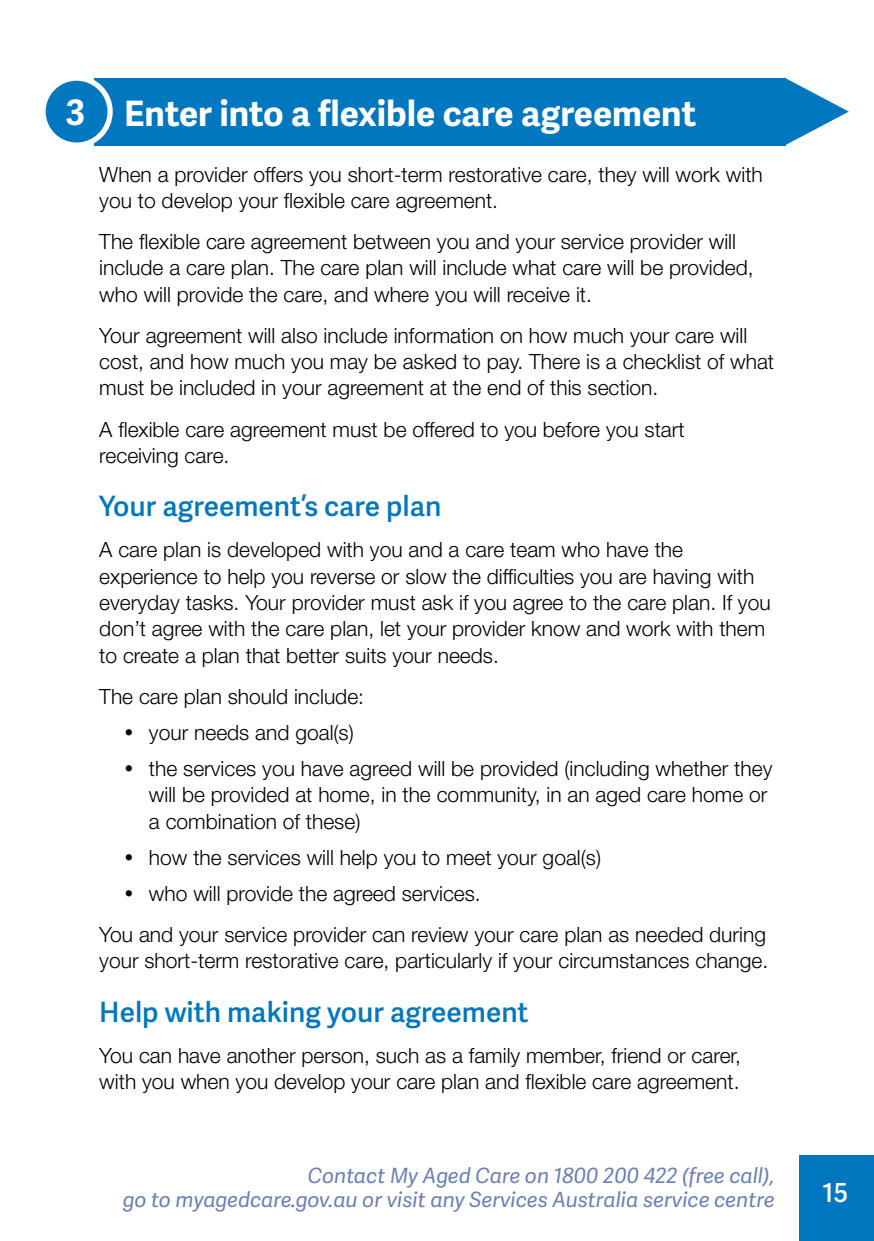
<style>
.page{position:relative;width:874px;height:1241px;background:#fff}
.page>*{position:absolute;margin:0;border:0;box-sizing:border-box;transform-origin:0 0}
.Body{font:700 35px "Adelle Sans";color:#fff}
.t1{font:600 28px "Adelle Sans";color:#0077be}
.t2{font:600 26.25px "Adelle Sans";color:#fff}
.Body-2{font:300 21px/26.2px "Helvetica Neue LT Std";color:#000}
.t3{font:italic 21px/24.5px "Adelle Sans";color:#687fb8;text-align:right}
</style>
<div class="page">
<div style="left:799px;top:1154px;width:74px;height:86px;background:#0077be"></div>
<div style="left:94px;top:78px;width:690px;height:67px;background:#0077be"></div>
<svg style="left:784px;top:78px;width:64px;height:67px"></svg>
<div style="left:43px;top:78px;width:67px;height:67px;background:#0077be;border-radius:50%"></div>
<div style="left:40px;top:75px;width:73px;height:73px;border:5px solid #fff;border-radius:50%"></div>
<p class="Body" style="left:66px;top:91px;width:21px">3</p>
<h1 class="Body" style="left:124px;top:92px;width:573px">Enter into a flexible care agreement</h1>
<p class="Body-2" style="left:99px;top:161px;width:664px">When a provider offers you short-term restorative care, they will work with you to develop your flexible care agreement.</p>
<p class="Body-2" style="left:99px;top:228px;width:655px">The flexible care agreement between you and your service provider will include a care plan. The care plan will include what care will be provided, who will provide the care, and where you will receive it.</p>
<p class="Body-2" style="left:99px;top:322px;width:676px">Your agreement will also include information on how much your care will cost, and how much you may be asked to pay. There is a checklist of what must be included in your agreement at the end of this section.</p>
<p class="Body-2" style="left:99px;top:415px;width:586px">A flexible care agreement must be offered to you before you start receiving care.</p>
<h2 class="t1" style="left:99px;top:490px;width:343px">Your agreement’s care plan</h2>
<p class="Body-2" style="left:99px;top:536px;width:672px">A care plan is developed with you and a care team who have the experience to help you reverse or slow the difficulties you are having with everyday tasks. Your provider must ask if you agree to the care plan. If you don’t agree with the care plan, let your provider know and work with them to create a plan that better suits your needs.</p>
<p class="Body-2" style="left:99px;top:682px;width:266px">The care plan should include:</p>
<p class="Body-2" style="left:149px;top:718px;width:206px">your needs and goal(s)</p>
<p class="Body-2" style="left:149px;top:755px;width:624px">the services you have agreed will be provided (including whether they will be provided at home, in the community, in an aged care home or a combination of these)</p>
<p class="Body-2" style="left:149px;top:843px;width:453px">how the services will help you to meet your goal(s)</p>
<p class="Body-2" style="left:149px;top:879px;width:333px">who will provide the agreed services.</p>
<p class="Body-2" style="left:99px;top:921px;width:670px">You and your service provider can review your care plan as needed during your short-term restorative care, particularly if your circumstances change.</p>
<h2 class="t1" style="left:99px;top:995px;width:430px">Help with making your agreement</h2>
<p class="Body-2" style="left:99px;top:1041px;width:643px">You can have another person, such as a family member, friend or carer, with you when you develop your care plan and flexible care agreement.</p>
<p class="t3" style="left:123px;top:1163px;width:653px">Contact My Aged Care on 1800 200 422 (free call),<br>go to myagedcare.gov.au or visit any Services Australia service centre</p>
<p class="t2" style="left:821px;top:1177px;width:27px">15</p>
</div>
